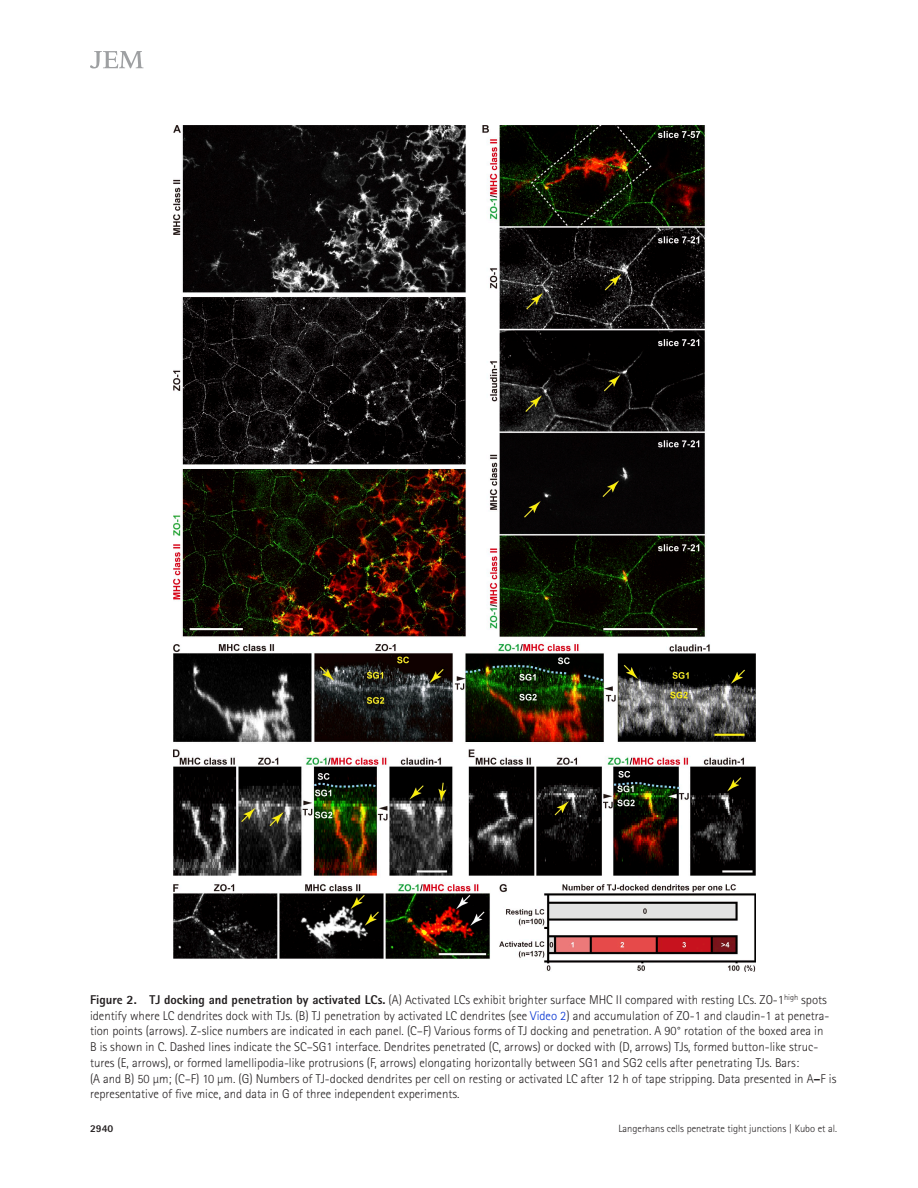
<style>
.page{position:relative;width:918px;height:1188px;background:#fff}
.page>*{position:absolute;margin:0;border:0;box-sizing:border-box;transform-origin:0 0}
.t1{font:300 12.75px/15.8px "Rotis Sans Serif Std";color:#231f20}
.t2{font:300 10.5px "Rotis Sans Serif Std";color:#231f20}
.t3{font:800 10.5px "Rotis Sans Serif Std";color:#231f20}
.s1{font-weight:800}
.s2{color:#0030d1}
</style>
<div class="page">
<svg style="left:90px;top:51px;width:53px;height:17px"></svg>
<img style="left:173px;top:125px;width:582px;height:846px">
<p class="t1" style="left:90px;top:992px;width:748px"><span class="s1">Figure 2. TJ docking and penetration by activated LCs.</span> (A) Activated LCs exhibit brighter surface MHC II compared with resting LCs. ZO-1<sup>high</sup> spots identify where LC dendrites dock with TJs. (B) TJ penetration by activated LC dendrites (see <span class="s2">Video 2</span>) and accumulation of ZO-1 and claudin-1 at penetra&shy;tion points (arrows). Z-slice numbers are indicated in each panel. (C–F) Various forms of TJ docking and penetration. A 90° rotation of the boxed area in<br>B is shown in C. Dashed lines indicate the SC–SG1 interface. Dendrites penetrated (C, arrows) or docked with (D, arrows) TJs, formed button-like struc&shy;tures (E, arrows), or formed lamellipodia-like protrusions (F, arrows) elongating horizontally between SG1 and SG2 cells after penetrating TJs. Bars:<br>(A and B) 50 µm; (C–F) 10 µm. (G) Numbers of TJ-docked dendrites per cell on resting or activated LC after 12 h of tape stripping. Data presented in A<span class="s1">–</span>F is representative of five mice, and data in G of three independent experiments.</p>
<p class="t3" style="left:90px;top:1122px;width:25px">2940</p>
<p class="t2" style="left:618px;top:1123px;width:220px">Langerhans cells penetrate tight junctions | Kubo et al.</p>
</div>
